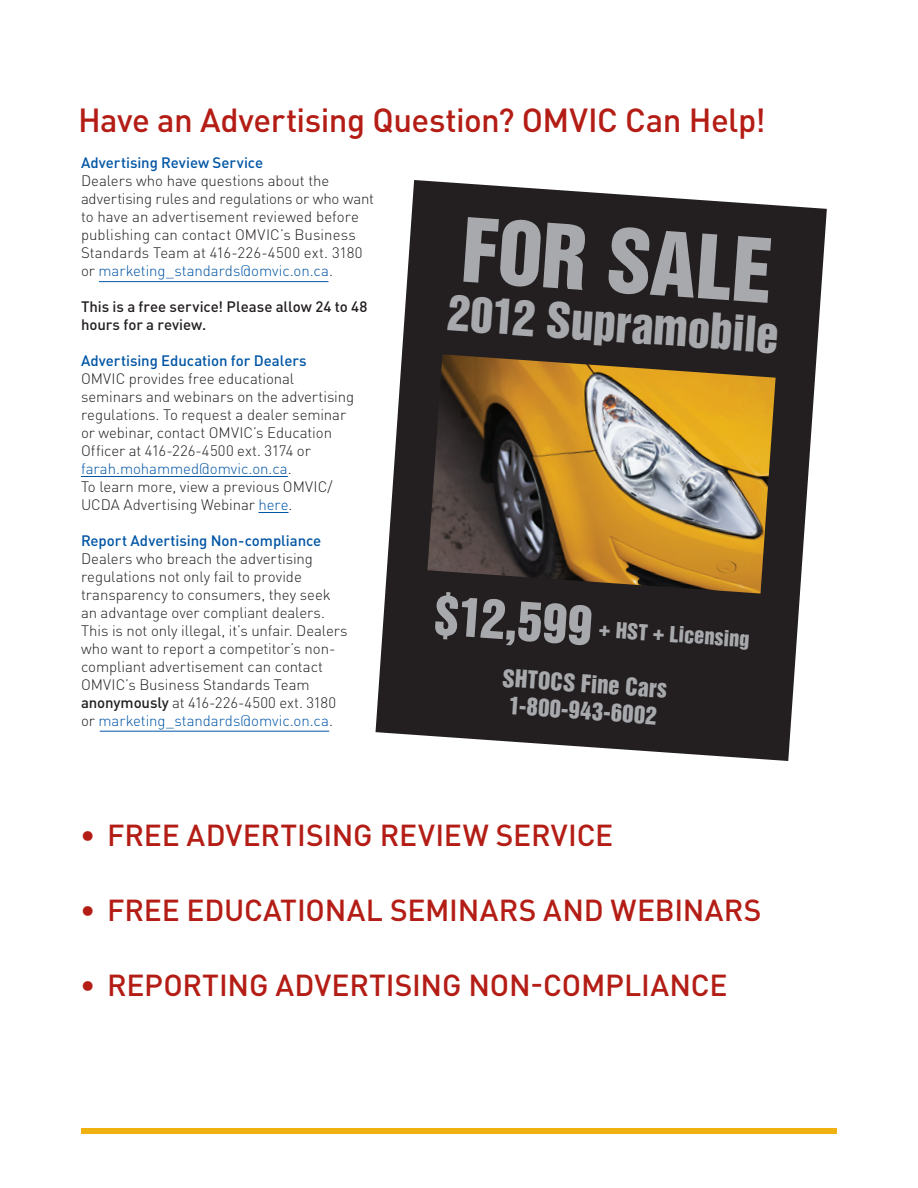
<style>
.page{position:relative;width:918px;height:1188px;background:#fff}
.page>*{position:absolute;margin:0;border:0;box-sizing:border-box;transform-origin:0 0}
.t1{font:81px "Helvetica Inserat";color:#a8a9ad}
.t2{font:49.5px "Helvetica Inserat";color:#a8a9ad}
.t3{font:45px "Helvetica Inserat";color:#a8a9ad}
.t4{font:500 33px "DIN Pro";letter-spacing:-.015em;color:#b41d15}
.t5{font:500 30px "DIN Pro";letter-spacing:-.005em;color:#b41d15}
.t6{font:22.5px "Helvetica Inserat";color:#a8a9ad}
.t7{font:20.25px "Helvetica Inserat";color:#a8a9ad}
.t8{font:300 15px/18px "DIN Pro";letter-spacing:-.005em;color:#231f20}
.t9{font:500 15px "DIN Pro";letter-spacing:-.005em;color:#0155a5}
.t10{font:500 15px/18px "DIN Pro";color:#231f20}
.s1{color:#0155a5}
.s2{font-weight:500}
</style>
<div class="page">
<div style="left:81px;top:1128px;width:756px;height:6px;background:#efb211"></div>
<hr style="left:81px;top:476px;width:207px;height:1px;background:#0155a5">
<hr style="left:259px;top:512px;width:30px;height:1px;background:#0155a5">
<hr style="left:99px;top:281px;width:229px;height:1px;background:#0155a5">
<hr style="left:100px;top:731px;width:229px;height:1px;background:#0155a5">
<svg style="left:376px;top:180px;width:451px;height:581px;fill:#231f20"></svg>
<img style="left:427px;top:354px;width:349px;height:240px">
<p class="t4" style="left:78px;top:97px;width:689px">Have an Advertising Question? OMVIC Can Help!</p>
<p class="t9" style="left:81px;top:153px;width:184px">Advertising Review Service</p>
<p class="t8" style="left:81px;top:171px;width:294px">Dealers who have questions about the advertising rules and regulations or who want to have an advertisement reviewed before publishing can contact OMVIC’s Business Standards Team at 416-226-4500 ext. 3180 or <span class="s1">marketing_standards@omvic.on.ca</span>.</p>
<p class="t10" style="left:81px;top:297px;width:288px">This is a free service! Please allow 24 to 48 hours for a review.</p>
<p class="t9" style="left:81px;top:351px;width:227px">Advertising Education for Dealers</p>
<p class="t8" style="left:81px;top:369px;width:275px">OMVIC provides free educational seminars and webinars on the advertising regulations. To request a dealer seminar or webinar, contact OMVIC’s Education Officer at 416-226-4500 ext. 3174 or <span class="s1">farah.mohammed@omvic.on.ca</span>.</p>
<p class="t8" style="left:81px;top:477px;width:253px">To learn more, view a previous OMVIC/<br>UCDA Advertising Webinar <span class="s1">here</span>.</p>
<p class="t9" style="left:81px;top:531px;width:242px">Report Advertising Non-compliance</p>
<p class="t8" style="left:81px;top:549px;width:268px">Dealers who breach the advertising regulations not only fail to provide transparency to consumers, they seek an advantage over compliant dealers.<br>This is not only illegal, it’s unfair. Dealers who want to report a competitor’s non&shy;compliant advertisement can contact OMVIC’s Business Standards Team <span class="s2">anonymously</span> at 416-226-4500 ext. 3180 or <span class="s1">marketing_standards@omvic.on.ca</span>.</p>
<p class="t1" style="left:466px;top:201px;width:313px;rotate:4deg">FOR SALE</p>
<p class="t3" style="left:450px;top:286px;width:333px;rotate:4deg">2012 Supramobile</p>
<p class="t2" style="left:437px;top:585px;width:160px;rotate:4deg">$12,599</p>
<p class="t7" style="left:600px;top:617px;width:153px;rotate:4deg">+ HST + Licensing</p>
<p class="t6" style="left:504px;top:664px;width:166px;rotate:4deg">SHTOCS Fine Cars</p>
<p class="t6" style="left:510px;top:692px;width:149px;rotate:4deg">1-800-943-6002</p>
<p class="t5" style="left:80px;top:815px;width:535px">• FREE ADVERTISING REVIEW SERVICE</p>
<p class="t5" style="left:80px;top:890px;width:683px">• FREE EDUCATIONAL SEMINARS AND WEBINARS</p>
<p class="t5" style="left:80px;top:965px;width:649px">• REPORTING ADVERTISING NON-COMPLIANCE</p>
</div>
